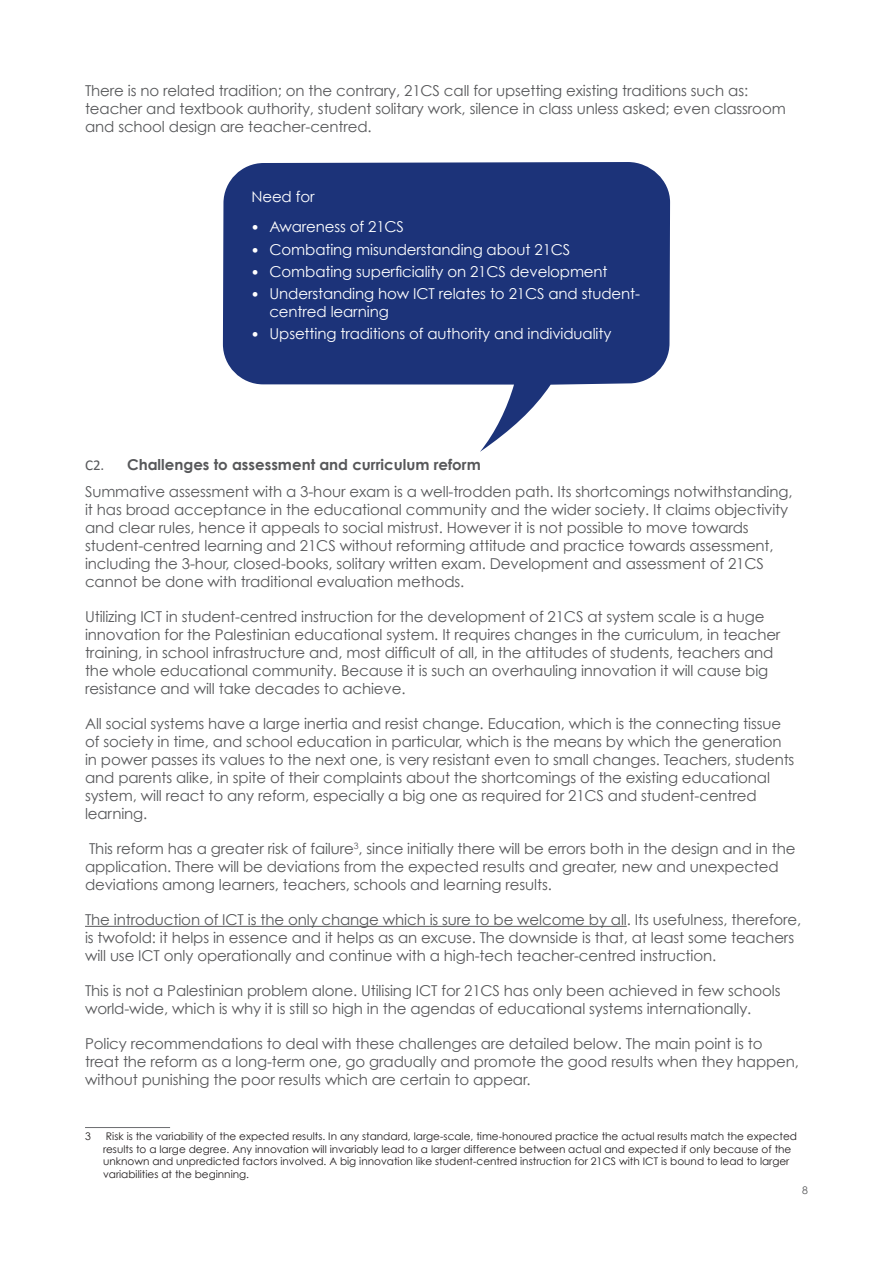
<style>
.page{position:relative;width:893px;height:1263px;background:#fff}
.page>*{position:absolute;margin:0;border:0;box-sizing:border-box;transform-origin:0 0}
.t1{font:15px/18px "Century Gothic";letter-spacing:-.01em;color:#57585a}
.t2{font:15px/30.8px "Century Gothic";letter-spacing:-.01em;color:#fff}
.t3{font:700 15px "Century Gothic";color:#57585a}
.t4{font:15px "Calibri";color:#fff}
.t5{font:15px "Calibri";color:#57585a}
.t6{font:10.5px/12.6px "Century Gothic";color:#231f20}
.t7{font:10.5px "Century Gothic";color:#57585a}
.t8{font:8.7px "Century Gothic";color:#57585a}
</style>
<div class="page">
<svg style="left:223px;top:162px;width:447px;height:290px;fill:#1c3379"></svg>
<hr style="left:85px;top:926px;width:542px;height:1px;background:#57585a">
<hr style="left:85px;top:1127px;width:85px;height:1px;background:#6c6d70">
<p class="t1" style="left:85px;top:82px;width:702px">There is no related tradition; on the contrary, 21CS call for upsetting existing traditions such as: teacher and textbook authority, student solitary work, silence in class unless asked; even classroom and school design are teacher-centred.</p>
<p class="t2" style="left:270px;top:181px;width:136px;text-indent:-18px">Need for<br>Awareness of 21CS</p>
<p class="t4" style="left:251px;top:218px;width:9px">•</p>
<p class="t4" style="left:251px;top:240px;width:9px">•</p>
<p class="t2" style="left:270px;top:234px;width:302px">Combating misunderstanding about 21CS</p>
<p class="t4" style="left:251px;top:263px;width:9px">•</p>
<p class="t2" style="left:270px;top:256px;width:340px">Combating superficiality on 21CS development</p>
<p class="t4" style="left:251px;top:285px;width:9px">•</p>
<p class="t2" style="left:270px;top:278px;width:372px">Understanding how ICT relates to 21CS and student-</p>
<p class="t2" style="left:269px;top:296px;width:121px">centred learning</p>
<p class="t4" style="left:251px;top:325px;width:9px">•</p>
<p class="t2" style="left:270px;top:318px;width:343px">Upsetting traditions of authority and individuality</p>
<p class="t3" style="left:127px;top:455px;width:355px">Challenges to assessment and curriculum reform</p>
<p class="t5" style="left:85px;top:456px;width:21px">C2.</p>
<p class="t1" style="left:85px;top:482px;width:709px">Summative assessment with a 3-hour exam ais well-trodden path. Its shortcomings notwithstanding, it has broad acceptance in the educational community and the wider society It. claims objectivity and clear rules, hence it appeals to social mistrust. However isit not possible to move towards student-centred learning and 21CS without reforming attitude and practice towards assessment, including the 3-hour, closed-books, solitary written exam. Development and assessment of 21CS cannot be done with traditional evaluation methods.</p>
<p class="t1" style="left:85px;top:607px;width:697px">Utilizing ICT in student-centred instruction for the development of 21CS at system scale ais huge innovation for the Palestinian educational system It. requires changes in the curriculum in, teacher training in, school infrastructure and, most difficult of all in, the attitudes of students, teachers and the whole educational community. Because isit such an overhauling innovation it will cause big resistance and will take decades to achieve.</p>
<p class="t1" style="left:85px;top:714px;width:711px">All social systems have a large inertia and resist change. Education, which is the connecting tissue of society in time, and school education in particular, which is the means by which the generation in power passes its values to the next one is, very resistant even to small changes. Teachers, students and parents alike in, spite of their complaints about the shortcomings of the existing educational system, will react to any reform, especially a big one as required for 21CS and student-centred learning.</p>
<p class="t8" style="left:354px;top:840px;width:6px">3</p>
<p class="t1" style="left:85px;top:839px;width:712px">This reform has a greater risk of failure , since initially there will be errors both in the design and in the application. There will be deviations from the expected results and greater, new and unexpected deviations among learners, teachers, schools and learning results.</p>
<p class="t1" style="left:85px;top:910px;width:718px">The introduction of ICT is the only change which is sure to be welcome by all. Its usefulness, therefore, is twofold it: helps in essence and it helps as an excuse. The downside is that, at least some teachers will use ICT only operationally and continue with a high-tech teacher-centred instruction.</p>
<p class="t1" style="left:85px;top:981px;width:697px">This is not a Palestinian problem alone. Utilising ICT for 21CS has only been achieved in few schools world-wide, which is why isit still so high in the agendas of educational systems internationally.</p>
<p class="t1" style="left:85px;top:1034px;width:715px">Policy recommendations to deal with these challenges are detailed below. The main point tois treat the reform as a long-term one, go gradually and promote the good results when they happen, without punishing the poor results which are certain to appear.</p>
<p class="t6" style="left:85px;top:1130px;width:7px">3</p>
<p class="t6" style="left:106px;top:1130px;width:693px">Risk is the variability of the expected results In. any standard, large-scale, time-honoured practice the actual results match the expected</p>
<p class="t6" style="left:103px;top:1142px;width:690px">results to a large degree. Any innovation will invariably lead to a larger difference between actual and expected if only because of the unknown and unpredicted factors involved A. big innovation like student-centred instruction for 21CS with ICT is bound to lead to larger variabilities at the beginning.</p>
<p class="t7" style="left:802px;top:1184px;width:7px">8</p>
</div>
